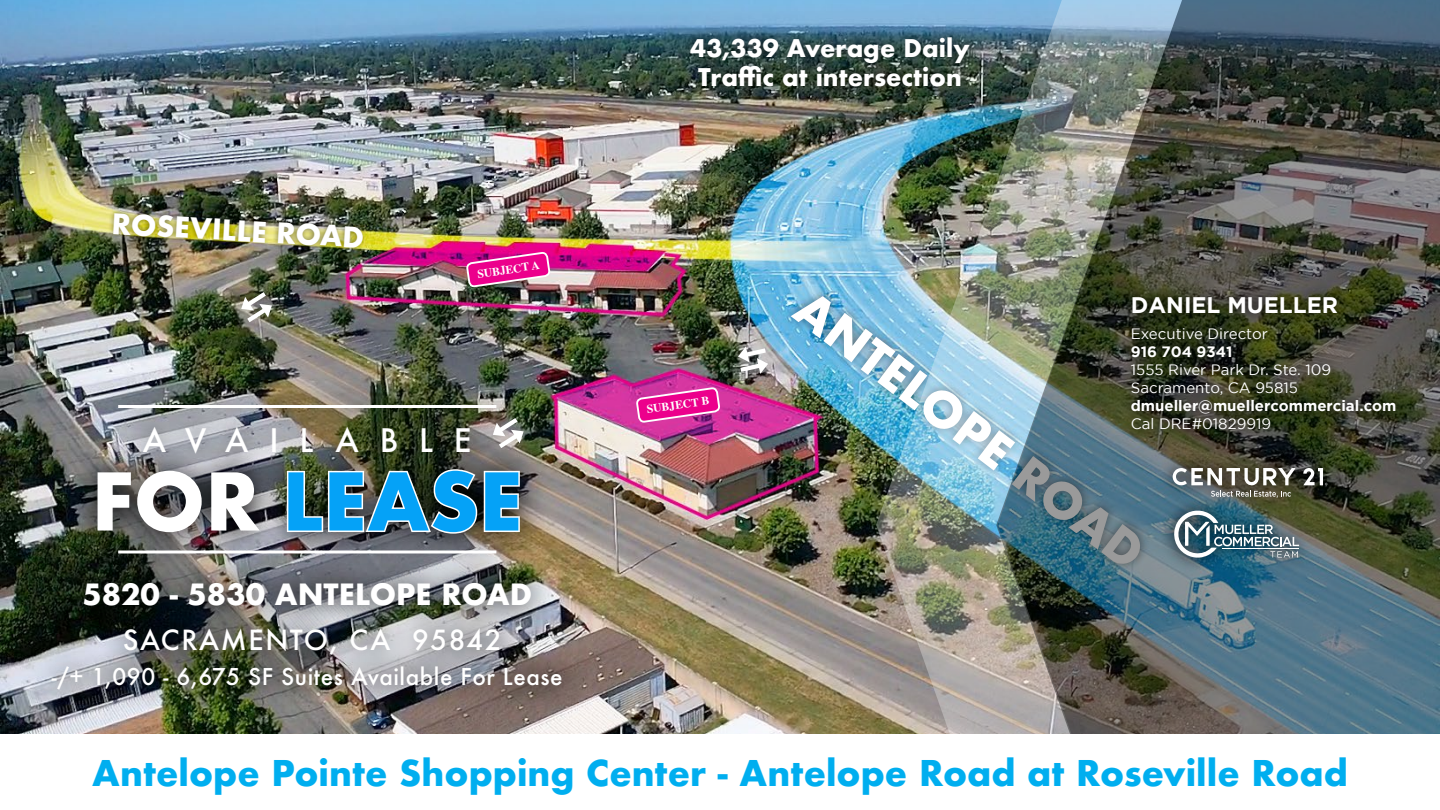
<style>
.page{position:relative;width:1440px;height:810px;background:#fff}
.page>*{position:absolute;margin:0;border:0;box-sizing:border-box;transform-origin:0 0}
.t1{font:700 77.1px "Futura";color:#05a2f7}
.t2{font:700 46.95px "Futura";color:#fff}
.t3{font:700 34.5px "Futura";color:#00aeef}
.t4{font:500 31.5px "Futura";letter-spacing:.66em;color:#fff}
.t5{font:700 28.5px "Futura";color:#fff}
.t6{font:700 27.6px "Futura";color:#fff}
.t7{font:500 27px "Futura";letter-spacing:.06em;color:#fff}
.t8{font:700 23.7px/28.5px "Futura";color:#fff;text-align:center}
.t9{font:500 22.5px "Futura";letter-spacing:.025em;color:#fff}
.t10{font:700 22.5px "Gotham";color:#fff}
.t11{font:15px/18px "Gotham";color:#fff}
.t12{font:700 15px "Gotham";color:#fff}
.t13{font:700 11.7px "Times";color:#fff}
.s1{color:#fff}
</style>
<div class="page">
<img style="left:0;top:0;width:876px;height:734px">
<img style="left:777px;top:274px;width:99px;height:312px">
<img style="left:107px;top:206px;width:263px;height:49px">
<img style="left:466px;top:231px;width:84px;height:77px">
<img style="left:636px;top:366px;width:83px;height:78px">
<img style="left:876px;top:0;width:120px;height:734px">
<img style="left:996px;top:0;width:443px;height:734px">
<div style="left:679px;top:27px;width:300px;height:70px;background:#000;opacity:.75"></div>
<img style="left:27px;top:377px;width:560px;height:336px">
<svg style="left:285px;top:467px;width:236px;height:68px"></svg>
<hr style="left:118px;top:405px;width:378px;height:3px;background:#fff">
<svg style="left:118px;top:550px;width:378px;height:4px"></svg>
<svg style="left:241px;top:292px;width:31px;height:30px"></svg>
<svg style="left:493px;top:418px;width:30px;height:30px"></svg>
<svg style="left:738px;top:346px;width:30px;height:28px"></svg>
<svg style="left:1119px;top:285px;width:288px;height:156px;background:#363a27"></svg>
<svg style="left:1159px;top:454px;width:180px;height:56px;background:#3e4236"></svg>
<svg style="left:1303px;top:468px;width:24px;height:17px"></svg>
<svg style="left:1172px;top:468px;width:123px;height:30px"></svg>
<svg style="left:1160px;top:498px;width:151px;height:73px;background:#4a696f"></svg>
<svg style="left:1173px;top:511px;width:125px;height:47px"></svg>
<h3 class="t6" style="left:113px;top:204px;width:254px;rotate:3deg">ROSEVILLE ROAD</h3>
<p class="t13" style="left:476px;top:263px;width:64px;rotate:-8deg">SUBJECT A</p>
<h3 class="t4" style="left:143px;top:419px;width:330px">AVAILABLE</h3>
<h1 class="t1" style="left:91px;top:446px;width:433px"><span class="s1">FOR</span> LEASE</h1>
<h3 class="t5" style="left:82px;top:573px;width:451px">5820 - 5830 ANTELOPE ROAD</h3>
<h3 class="t7" style="left:123px;top:621px;width:380px">SACRAMENTO, CA 95842</h3>
<h3 class="t9" style="left:52px;top:661px;width:512px">-/+ 1,090 - 6,675 SF Suites Available For Lease</h3>
<h3 class="t8" style="left:690px;top:34px;width:281px">43,339 Average Daily<br>Traffic at intersection</h3>
<p class="t13" style="left:645px;top:398px;width:64px;rotate:-8deg">SUBJECT B</p>
<h2 class="t2" style="left:821px;top:275px;width:425px;rotate:37deg">ANTELOPE ROAD</h2>
<h3 class="t10" style="left:1130px;top:292px;width:209px">DANIEL MUELLER</h3>
<p class="t11" style="left:1130px;top:324px;width:139px">Executive Director</p>
<p class="t12" style="left:1130px;top:343px;width:103px">916 704 9341</p>
<p class="t11" style="left:1130px;top:360px;width:202px">1555 River Park Dr. Ste. 109<br>Sacramento, CA 95815</p>
<p class="t12" style="left:1130px;top:397px;width:267px">dmueller@muellercommercial.com</p>
<p class="t11" style="left:1130px;top:414px;width:142px">Cal DRE#01829919</p>
<h3 class="t3" style="left:92px;top:748px;width:1257px">Antelope Pointe Shopping Center - Antelope Road at Roseville Road</h3>
</div>
